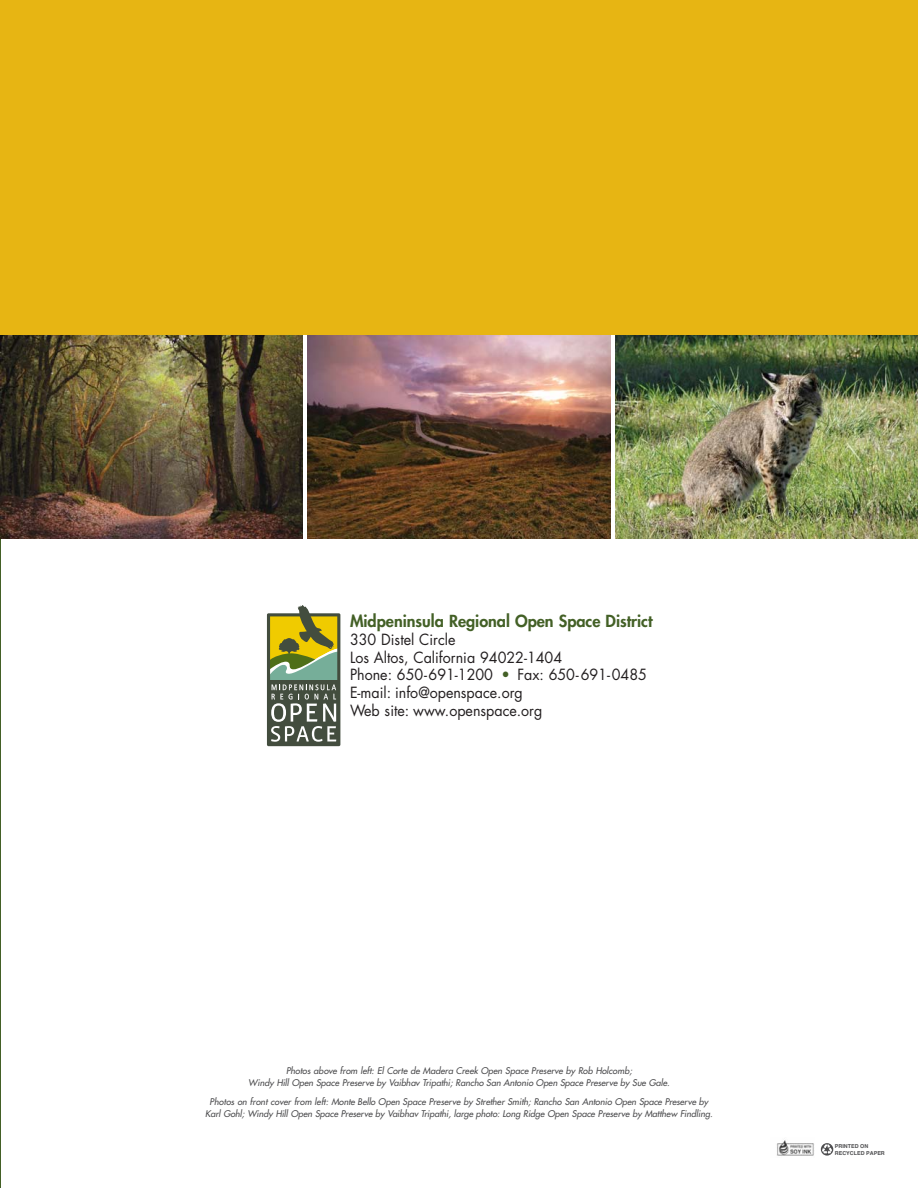
<style>
.page{position:relative;width:918px;height:1188px;background:#fff}
.page>*{position:absolute;margin:0;border:0;box-sizing:border-box;transform-origin:0 0}
.t1{font:800 16.2px "Futura";color:#436026}
.t2{font:15px/17.5px "Futura";color:#231f20;scale:.95 1}
.t3{font:italic 9px/12px "Futura";color:#4c4c4e;text-align:center}
.t4{font:700 5.4px/7.2px "Helvetica";color:#4c4c4e}
.s1{color:#436026}
</style>
<div class="page">
<svg style="left:267px;top:605px;width:73px;height:141px;background:#878d5a"></svg>
<img style="left:0;top:335px;width:302px;height:204px">
<img style="left:308px;top:335px;width:302px;height:204px">
<img style="left:616px;top:335px;width:302px;height:204px">
<div style="left:0;top:0;width:918px;height:335px;background:#e7b513"></div>
<svg style="left:821px;top:1143px;width:12px;height:13px"></svg>
<svg style="left:822px;top:1144px;width:10px;height:10px"></svg>
<img style="left:777px;top:1140px;width:37px;height:16px">
<h1 class="t1" style="left:350px;top:613px;width:304px">Midpeninsula Regional Open Space District</h1>
<h2 class="t2" style="left:350px;top:632px;width:314px">330 Distel Circle<br>Los Altos, California 94022-1404<br>Phone: 650-691-1200 <span class="s1">•</span> Fax: 650-691-0485<br>E-mail: info@openspace.org<br>Web site: www.openspace.org</h2>
<p class="t3" style="left:248px;top:1066px;width:424px">Photos above from left: El Corte de Madera Creek Open Space Preserve by Rob Holcomb;<br>Windy Hill Open Space Preserve by Vaibhav Tripathi; Rancho San Antonio Open Space Preserve by Sue Gale.</p>
<p class="t3" style="left:205px;top:1096px;width:511px">Photos on front cover from left: Monte Bello Open Space Preserve by Strether Smith; Rancho San Antonio Open Space Preserve by<br>Karl Gohl; Windy Hill Open Space Preserve by Vaibhav Tripathi, large photo: Long Ridge Open Space Preserve by Matthew Findling.</p>
<p class="t4" style="left:835px;top:1143px;width:51px">PRINTED ON<br>RECYCLED PAPER</p>
</div>
